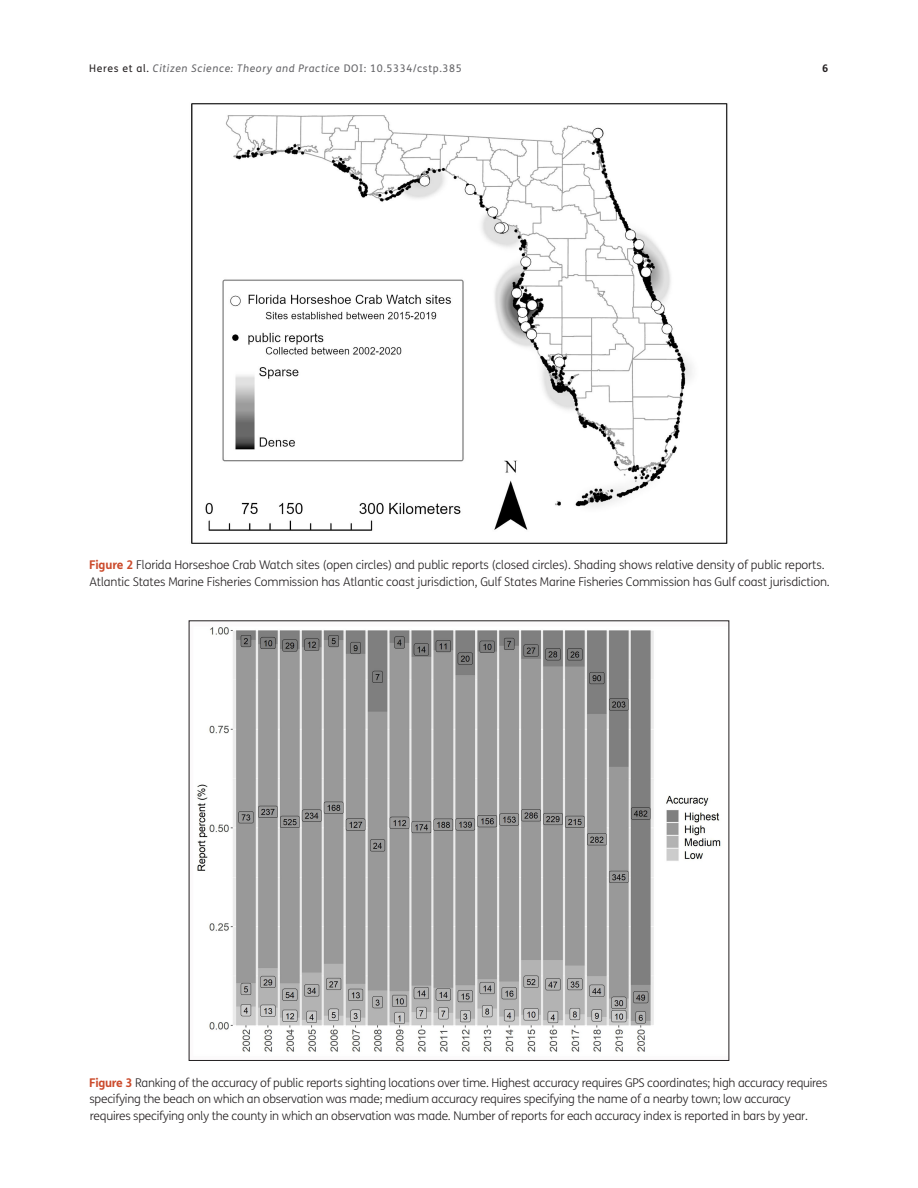
<style>
.page{position:relative;width:918px;height:1188px;background:#fff}
.page>*{position:absolute;margin:0;border:0;box-sizing:border-box;transform-origin:0 0}
.Figure_copy{font:300 12px/16.5px "FS Me";letter-spacing:-.02em;color:#231f20}
.t1{font:italic 10.5px "FS Me";letter-spacing:.06em;color:#636366}
.t2{font:700 10.5px "FS Me";color:#231f20}
.s1{font-style:normal;color:#231f20}
.s2{font-style:normal}
.s3{font-weight:700;color:#cb4a2b}
</style>
<div class="page">
<img style="left:191px;top:103px;width:537px;height:440px">
<img style="left:197px;top:627px;width:524px;height:425px">
<p class="t1" style="left:89px;top:62px;width:374px"><span class="s1">Heres et al.</span> Citizen Science: Theory and Practice <span class="s2">DOI: 10.5334/cstp.385</span></p>
<p class="t2" style="left:822px;top:61px;width:8px">6</p>
<p class="Figure_copy" style="left:89px;top:557px;width:742px"><span class="s3">Figure 2</span> Florida Horseshoe Crab Watch sites (open circles) and public reports (closed circles). Shading shows relative density of public reports.<br>Atlantic States Marine Fisheries Commission has Atlantic coast jurisdiction, Gulf States Marine Fisheries Commission has Gulf coast jurisdiction.</p>
<p class="Figure_copy" style="left:89px;top:1075px;width:740px"><span class="s3">Figure 3</span> Ranking of the accuracy of public reports sighting locations over time. Highest accuracy requires GPS coordinates; high accuracy requires specifying the beach on which an observation was made; medium accuracy requires specifying the name of a nearby town; low accuracy requires specifying only the county in which an observation was made. Number of reports for each accuracy index is reported in bars by year.</p>
</div>
